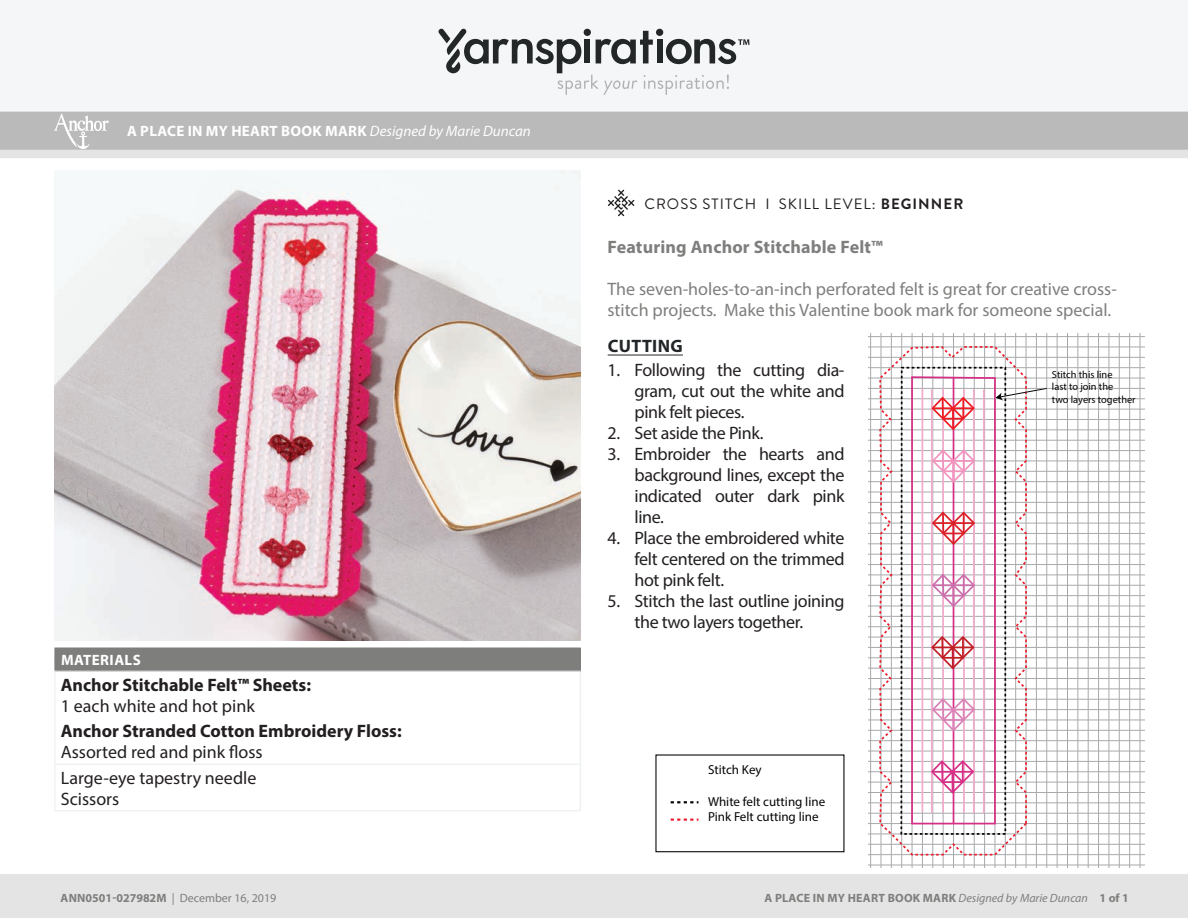
<style>
.page{position:relative;width:1188px;height:918px;background:#fff}
.page>*{position:absolute;margin:0;border:0;box-sizing:border-box;transform-origin:0 0}
.t1{font:18px/21px "Myriad Pro";letter-spacing:-.02em;color:#231f20;text-align:justify}
.t2{font:18px/21px "Myriad Pro";color:#7e7e7d}
.t3{font:18px/25.5px "Myriad Pro";color:#231f20}
.t4{font:700 18px "Myriad Pro";color:#231f20}
.t5{font:700 18px "Myriad Pro";letter-spacing:.01em;color:#7e7e7d}
.t6{font:700 18px "Myriad Pro";letter-spacing:.02em;color:#222628}
.t7{font:700 15px "Myriad Pro";letter-spacing:.02em;color:#fff}
.t8{font:15px "Brandon Grotesque";letter-spacing:.07em;color:#231f20}
.t9{font:13.05px/15.6px "Myriad Pro";color:#040503}
.t10{font:700 12px "Myriad Pro";letter-spacing:.02em;color:#7e7e7d}
.t11{font:12px "Myriad Pro";color:#7e7e7d}
.t12{font:10.35px/12.5px "Myriad Pro";color:#040503}
.s1{font-weight:400;font-style:italic}
.s2{font-weight:700}
</style>
<div class="page">
<hr style="left:0;top:112px;width:1188px;height:2px;background:#bababa">
<div style="left:0;top:0;width:1188px;height:112px;background:#f4f6f7"></div>
<svg style="left:438px;top:29px;width:311px;height:66px"></svg>
<div style="left:0;top:875px;width:1188px;height:43px;background:#e4e4e4"></div>
<svg style="left:0;top:114px;width:1188px;height:44px;background:#c2c2c2"></svg>
<svg style="left:608px;top:190px;width:26px;height:26px"></svg>
<div style="left:55px;top:648px;width:525px;height:23px;background:#7e7e7d"></div>
<svg style="left:580px;top:648px;width:1px;height:23px"></svg>
<hr style="left:54px;top:671px;width:527px;height:1px;background:#ebeeef">
<hr style="left:54px;top:672px;width:1px;height:46px;background:#ebeeef">
<hr style="left:580px;top:672px;width:1px;height:46px;background:#ebeeef">
<hr style="left:54px;top:718px;width:1px;height:46px;background:#ebeeef">
<hr style="left:580px;top:718px;width:1px;height:46px;background:#ebeeef">
<hr style="left:54px;top:765px;width:1px;height:45px;background:#ebeeef">
<hr style="left:54px;top:810px;width:527px;height:1px;background:#ebeeef">
<hr style="left:580px;top:765px;width:1px;height:45px;background:#ebeeef">
<hr style="left:54px;top:764px;width:527px;height:1px;background:#ebeeef">
<hr style="left:608px;top:355px;width:75px;height:1px;background:#222628">
<img style="left:54px;top:170px;width:526px;height:470px">
<hr style="left:868px;top:336px;width:276px;height:1px;background:#a7a9ac">
<hr style="left:868px;top:347px;width:276px;height:1px;background:#a7a9ac">
<hr style="left:868px;top:357px;width:276px;height:1px;background:#a7a9ac">
<hr style="left:868px;top:367px;width:276px;height:1px;background:#a7a9ac">
<hr style="left:868px;top:378px;width:276px;height:1px;background:#a7a9ac">
<hr style="left:868px;top:388px;width:276px;height:1px;background:#a7a9ac">
<hr style="left:868px;top:399px;width:276px;height:1px;background:#a7a9ac">
<hr style="left:868px;top:409px;width:276px;height:1px;background:#a7a9ac">
<hr style="left:868px;top:419px;width:276px;height:1px;background:#a7a9ac">
<hr style="left:868px;top:430px;width:276px;height:1px;background:#a7a9ac">
<hr style="left:868px;top:440px;width:276px;height:1px;background:#a7a9ac">
<hr style="left:868px;top:450px;width:276px;height:1px;background:#a7a9ac">
<hr style="left:868px;top:461px;width:276px;height:1px;background:#a7a9ac">
<hr style="left:868px;top:471px;width:276px;height:1px;background:#a7a9ac">
<hr style="left:868px;top:481px;width:276px;height:1px;background:#a7a9ac">
<hr style="left:868px;top:492px;width:276px;height:1px;background:#a7a9ac">
<hr style="left:868px;top:502px;width:276px;height:1px;background:#a7a9ac">
<hr style="left:868px;top:512px;width:276px;height:1px;background:#a7a9ac">
<hr style="left:868px;top:523px;width:276px;height:1px;background:#a7a9ac">
<hr style="left:868px;top:533px;width:276px;height:1px;background:#a7a9ac">
<hr style="left:868px;top:544px;width:276px;height:1px;background:#a7a9ac">
<hr style="left:868px;top:554px;width:276px;height:1px;background:#a7a9ac">
<hr style="left:868px;top:564px;width:276px;height:1px;background:#a7a9ac">
<hr style="left:868px;top:574px;width:276px;height:1px;background:#a7a9ac">
<hr style="left:868px;top:585px;width:276px;height:1px;background:#a7a9ac">
<hr style="left:868px;top:595px;width:276px;height:1px;background:#a7a9ac">
<hr style="left:868px;top:606px;width:276px;height:1px;background:#a7a9ac">
<hr style="left:868px;top:616px;width:276px;height:1px;background:#a7a9ac">
<hr style="left:868px;top:626px;width:276px;height:1px;background:#a7a9ac">
<hr style="left:868px;top:637px;width:276px;height:1px;background:#a7a9ac">
<hr style="left:868px;top:647px;width:276px;height:1px;background:#a7a9ac">
<hr style="left:868px;top:658px;width:276px;height:1px;background:#a7a9ac">
<hr style="left:868px;top:668px;width:276px;height:1px;background:#a7a9ac">
<hr style="left:868px;top:678px;width:276px;height:1px;background:#a7a9ac">
<hr style="left:868px;top:689px;width:276px;height:1px;background:#a7a9ac">
<hr style="left:868px;top:699px;width:276px;height:1px;background:#a7a9ac">
<hr style="left:868px;top:709px;width:276px;height:1px;background:#a7a9ac">
<hr style="left:868px;top:720px;width:276px;height:1px;background:#a7a9ac">
<hr style="left:868px;top:730px;width:276px;height:1px;background:#a7a9ac">
<hr style="left:868px;top:740px;width:276px;height:1px;background:#a7a9ac">
<hr style="left:868px;top:751px;width:276px;height:1px;background:#a7a9ac">
<hr style="left:868px;top:761px;width:276px;height:1px;background:#a7a9ac">
<hr style="left:868px;top:772px;width:276px;height:1px;background:#a7a9ac">
<hr style="left:868px;top:782px;width:276px;height:1px;background:#a7a9ac">
<hr style="left:868px;top:792px;width:276px;height:1px;background:#a7a9ac">
<hr style="left:868px;top:803px;width:276px;height:1px;background:#a7a9ac">
<hr style="left:868px;top:813px;width:276px;height:1px;background:#a7a9ac">
<hr style="left:868px;top:823px;width:276px;height:1px;background:#a7a9ac">
<hr style="left:868px;top:834px;width:276px;height:1px;background:#a7a9ac">
<hr style="left:868px;top:844px;width:276px;height:1px;background:#a7a9ac">
<hr style="left:868px;top:854px;width:276px;height:1px;background:#a7a9ac">
<hr style="left:868px;top:865px;width:276px;height:1px;background:#a7a9ac">
<hr style="left:870px;top:333px;width:1px;height:534px;background:#a7a9ac">
<hr style="left:881px;top:333px;width:1px;height:534px;background:#a7a9ac">
<hr style="left:891px;top:333px;width:1px;height:534px;background:#a7a9ac">
<hr style="left:901px;top:333px;width:1px;height:534px;background:#a7a9ac">
<hr style="left:912px;top:333px;width:1px;height:534px;background:#a7a9ac">
<hr style="left:922px;top:333px;width:1px;height:534px;background:#a7a9ac">
<hr style="left:933px;top:333px;width:1px;height:534px;background:#a7a9ac">
<hr style="left:943px;top:333px;width:1px;height:534px;background:#a7a9ac">
<hr style="left:953px;top:333px;width:1px;height:534px;background:#a7a9ac">
<hr style="left:964px;top:333px;width:1px;height:534px;background:#a7a9ac">
<hr style="left:974px;top:333px;width:1px;height:534px;background:#a7a9ac">
<hr style="left:984px;top:333px;width:1px;height:534px;background:#a7a9ac">
<hr style="left:995px;top:333px;width:1px;height:534px;background:#a7a9ac">
<hr style="left:1005px;top:333px;width:1px;height:534px;background:#a7a9ac">
<hr style="left:1015px;top:333px;width:1px;height:534px;background:#a7a9ac">
<hr style="left:1026px;top:333px;width:1px;height:534px;background:#a7a9ac">
<hr style="left:1036px;top:333px;width:1px;height:534px;background:#a7a9ac">
<hr style="left:1047px;top:333px;width:1px;height:534px;background:#a7a9ac">
<hr style="left:1057px;top:333px;width:1px;height:534px;background:#a7a9ac">
<hr style="left:1067px;top:333px;width:1px;height:534px;background:#a7a9ac">
<hr style="left:1078px;top:333px;width:1px;height:534px;background:#a7a9ac">
<hr style="left:1088px;top:333px;width:1px;height:534px;background:#a7a9ac">
<hr style="left:1098px;top:333px;width:1px;height:534px;background:#a7a9ac">
<hr style="left:1108px;top:333px;width:1px;height:534px;background:#a7a9ac">
<hr style="left:1119px;top:333px;width:1px;height:534px;background:#a7a9ac">
<hr style="left:1129px;top:333px;width:1px;height:534px;background:#a7a9ac">
<hr style="left:1140px;top:333px;width:1px;height:534px;background:#a7a9ac">
<svg style="left:878px;top:345px;width:150px;height:511px"></svg>
<svg style="left:910px;top:375px;width:138px;height:450px"></svg>
<div style="left:655px;top:754px;width:189px;height:98px;border:1px solid #040503"></div>
<svg style="left:671px;top:801px;width:27px;height:2px"></svg>
<svg style="left:671px;top:819px;width:27px;height:2px"></svg>
<p class="t7" style="left:127px;top:121px;width:405px">A PLACE IN MY HEART BOOK MARK <span class="s1">Designed by Marie Duncan</span></p>
<p class="t7" style="left:61px;top:650px;width:81px">MATERIALS</p>
<p class="t4" style="left:61px;top:673px;width:252px">Anchor Stitchable Felt™ Sheets:</p>
<p class="t3" style="left:61px;top:693px;width:195px">1 each white and hot pink</p>
<p class="t4" style="left:61px;top:719px;width:342px">Anchor Stranded Cotton Embroidery Floss:</p>
<p class="t3" style="left:61px;top:739px;width:203px">Assorted red and pink oss<br>Large-eye tapestry needle</p>
<p class="t3" style="left:61px;top:786px;width:60px">Scissors</p>
<p class="t8" style="left:644px;top:193px;width:321px">CROSS STITCH I SKILL LEVEL: <span class="s2">BEGINNER</span></p>
<p class="t5" style="left:608px;top:235px;width:277px">Featuring Anchor Stitchable Felt™</p>
<p class="t2" style="left:608px;top:278px;width:511px">The seven-holes-to-an-inch perforated felt is great for creative cross&shy;stitch projects. Make this Valentine book mark for someone special.</p>
<p class="t6" style="left:608px;top:334px;width:77px">CUTTING</p>
<p class="t1" style="left:634px;top:359px;width:212px;text-indent:-27px">1. Following the cutting dia&shy;gram, cut out the white and pink felt pieces.</p>
<p class="t1" style="left:607px;top:422px;width:157px">2. Set aside the Pink.</p>
<p class="t1" style="left:634px;top:443px;width:212px;text-indent:-27px">3. Embroider the hearts and background lines, except the indicated outer dark pink line.</p>
<p class="t1" style="left:634px;top:527px;width:212px;text-indent:-27px">4. Place the embroidered white felt centered on the trimmed hot pink felt.</p>
<p class="t1" style="left:634px;top:590px;width:212px;text-indent:-27px">5. Stitch the last outline joining the two layers together.</p>
<p class="t12" style="left:1052px;top:368px;width:85px">Stitch this line<br>last to join the<br>two layers together</p>
<p class="t9" style="left:708px;top:762px;width:55px">Stitch Key</p>
<p class="t9" style="left:708px;top:793px;width:119px">White felt cutting line<br>Pink Felt cutting line</p>
<p class="t11" style="left:61px;top:890px;width:217px"><span class="s2">ANN0501-027982M</span> | December 16, 2019</p>
<p class="t10" style="left:764px;top:890px;width:366px">A PLACE IN MY HEART BOOK MARK <span class="s1">Designed by Marie Duncan</span> 1 of 1</p>
</div>
